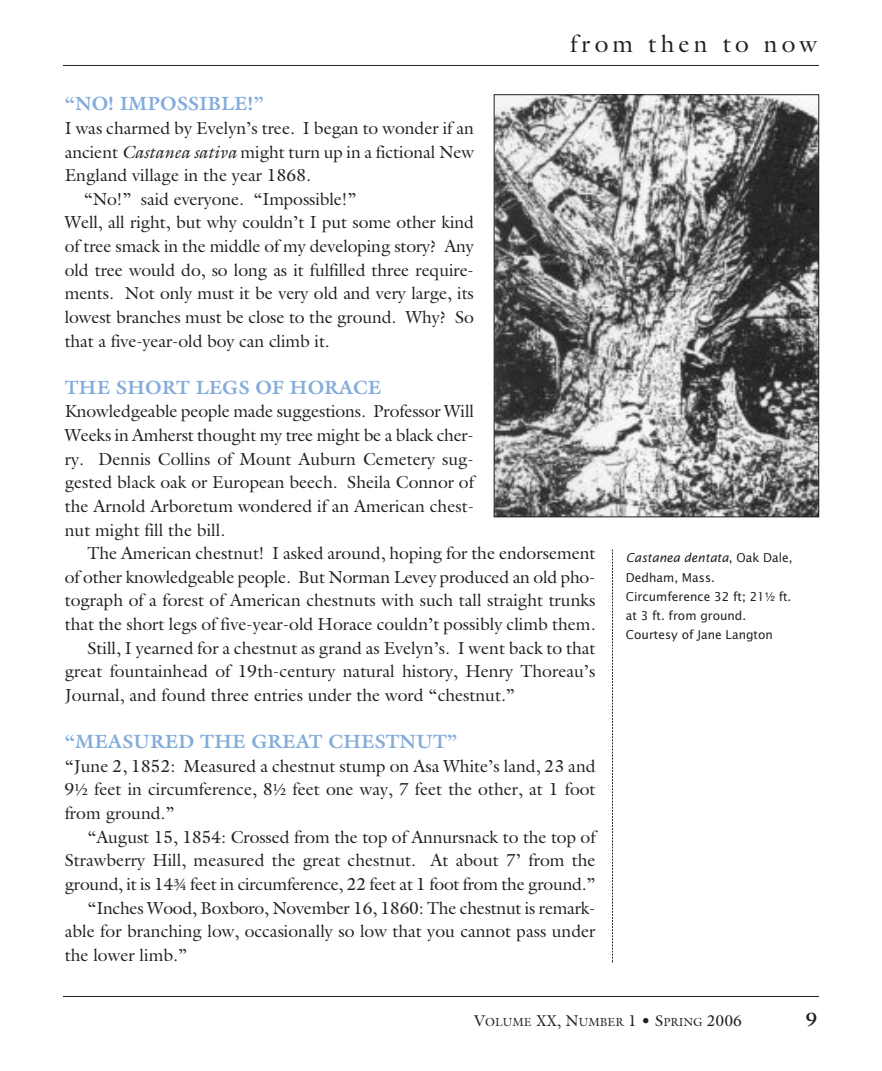
<style>
.page{position:relative;width:882px;height:1071px;background:#fff}
.page>*{position:absolute;margin:0;border:0;box-sizing:border-box;transform-origin:0 0}
.t1{font:24.5px "Galliard";letter-spacing:.17em;color:#231f20}
.t2{font:700 19.25px "Galliard";color:#84acdb}
.t3{font:700 19.25px "Galliard";color:#231f20}
.t4{font:17.5px/23.6px "Galliard";color:#231f20;text-align:justify}
.t5{font:12.25px/19.2px "Lucida Sans";color:#231f20}
.t6{font:11.9px "Galliard";color:#231f20}
.s1{font-style:italic}
.s2{font-family:"Adobe Garamond Exp"}
.s3{font-family:"Helvetica Fraction"}
.s4{font-size:15.75px}
</style>
<div class="page">
<svg style="left:612px;top:550px;width:1px;height:412px"></svg>
<hr style="left:63px;top:65px;width:756px;height:1px;background:#231f20">
<hr style="left:63px;top:996px;width:756px;height:1px;background:#231f20">
<img style="left:496px;top:96px;width:321px;height:419px">
<div style="left:494px;top:94px;width:325px;height:423px;border:1px solid #231f20"></div>
<h1 class="t1" style="left:570px;top:34px;width:249px">from then to now</h1>
<p class="t2" style="left:65px;top:96px;width:201px">“NO! IMPOSSIBLE!”</p>
<p class="t4" style="left:65px;top:118px;width:411px">I was charmed by Evelyn’s tree. I began to wonder if an</p>
<p class="t4" style="left:65px;top:142px;width:411px">ancient <span class="s1">Castanea sativa</span> might turn up in a fictional New</p>
<p class="t4" style="left:65px;top:165px;width:248px">England village in the year 1868.</p>
<p class="t4" style="left:84px;top:189px;width:274px">“No!” said everyone. “Impossible!”</p>
<p class="t4" style="left:65px;top:212px;width:411px">Well, all right, but why couldn’t I put some other kind</p>
<p class="t4" style="left:65px;top:236px;width:411px">of tree smack in the middle of my developing story? Any</p>
<p class="t4" style="left:65px;top:260px;width:411px">old tree would do, so long as it fulfilled three require-</p>
<p class="t4" style="left:65px;top:283px;width:411px">ments. Not only must it be very old and very large, its</p>
<p class="t4" style="left:65px;top:307px;width:411px">lowest branches must be close to the ground. Why? So</p>
<p class="t4" style="left:65px;top:331px;width:267px">that a five-year-old boy can climb it.</p>
<p class="t2" style="left:65px;top:380px;width:318px">THE SHORT LEGS OF HORACE</p>
<p class="t4" style="left:65px;top:401px;width:411px">Knowledgeable people made suggestions. Professor Will Weeks in Amherst thought my tree might be a black cher&shy;ry. Dennis Collins of Mount Auburn Cemetery sug&shy;gested black oak or European beech. Sheila Connor of the Arnold Arboretum wondered if an American chest&shy;nut might fill the bill.</p>
<p class="t4" style="left:88px;top:543px;width:510px">The American chestnut! I asked around, hoping for the endorsement</p>
<p class="t4" style="left:65px;top:567px;width:532px">of other knowledgeable people. But Norman Levey produced an old pho-</p>
<p class="t4" style="left:65px;top:590px;width:532px">tograph of a forest of American chestnuts with such tall straight trunks</p>
<p class="t4" style="left:65px;top:614px;width:532px">that the short legs of five-year-old Horace couldn’t possibly climb them.</p>
<p class="t4" style="left:88px;top:638px;width:510px">Still, I yearned for a chestnut as grand as Evelyn’s. I went back to that</p>
<p class="t4" style="left:65px;top:661px;width:532px">great fountainhead of 19th-century natural history, Henry Thoreau’s</p>
<p class="t4" style="left:65px;top:685px;width:452px">Journal, and found three entries under the word “chestnut.”</p>
<p class="t2" style="left:65px;top:734px;width:394px">“MEASURED THE GREAT CHESTNUT”</p>
<p class="t4" style="left:65px;top:756px;width:532px">“June 2, 1852: Measured a chestnut stump on Asa White’s land, 23 and 9<span class="s2">½</span> feet in circumference, 8<span class="s2">½</span> feet one way, 7 feet the other, at 1 foot from ground.”</p>
<p class="t4" style="left:88px;top:827px;width:510px">“August 15, 1854: Crossed from the top of Annursnack to the top of</p>
<p class="t4" style="left:65px;top:850px;width:532px">Strawberry Hill, measured the great chestnut. At about 7’ from the</p>
<p class="t4" style="left:65px;top:874px;width:532px">ground, it is 14<span class="s2">¾</span> feet in circumference, 22 feet at 1 foot from the ground.”</p>
<p class="t4" style="left:87px;top:898px;width:510px">“Inches Wood, Boxboro, November 16, 1860: The chestnut is remark-</p>
<p class="t4" style="left:65px;top:921px;width:532px">able for branching low, occasionally so low that you cannot pass under</p>
<p class="t4" style="left:65px;top:945px;width:124px">the lower limb.”</p>
<p class="t5" style="left:626px;top:549px;width:168px"><span class="s1">Castanea dentata</span>, Oak Dale,<br>Dedham, Mass.<br>Circumference 32 ft; 21<span class="s3">¹⁄₂</span> ft. at 3 ft. from ground.<br>Courtesy of Jane Langton</p>
<p class="t6" style="left:474px;top:1017px;width:269px"><span class="s4">V</span>OLUME <span class="s4">XX, N</span>UMBER <span class="s4">1 • S</span>PRING <span class="s4">2006</span></p>
<p class="t3" style="left:806px;top:1012px;width:13px">9</p>
</div>
